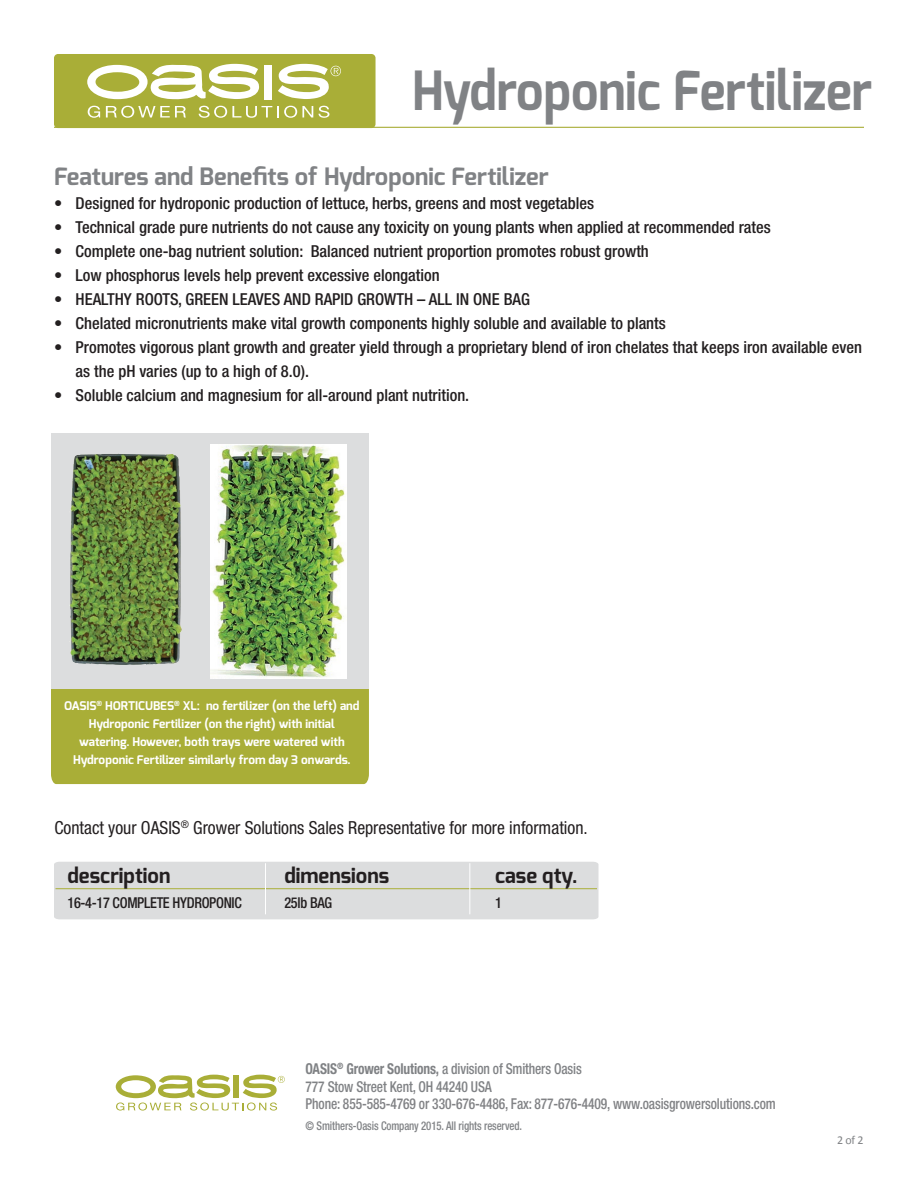
<style>
.page{position:relative;width:918px;height:1188px;background:#fff}
.page>*{position:absolute;margin:0;border:0;box-sizing:border-box;transform-origin:0 0}
.t1{font:700 54px "Exo";color:#808285;scale:.91 1}
.t2{font:700 24px "Exo";color:#808285}
.t3{font:700 21px "Exo";color:#231f20}
.t4{font:condensed 18px "Helvetica Neue";color:#231f20}
.t5{font:500 condensed 16.5px/24px "Helvetica Neue";color:#231f20}
.t6{font:500 condensed 15px "Helvetica Neue";letter-spacing:-.01em;color:#818285;scale:.9 1}
.t7{font:500 condensed 15px/18px "Helvetica Neue";letter-spacing:-.01em;color:#808285;scale:.9 1}
.t8{font:500 condensed 15px "Helvetica Neue";letter-spacing:-.02em;color:#231f20;scale:.95 1}
.t9{font:700 12px/18px "Exo";color:#fff;text-align:center}
.t10{font:500 condensed 12px "Helvetica Neue";letter-spacing:-.01em;color:#808285;scale:.9 1}
.t11{font:12px "Calibri";color:#808285}
.s1{font-weight:700}
</style>
<div class="page">
<hr style="left:54px;top:127px;width:810px;height:1px;background:#a9ae37">
<div style="left:54px;top:54px;width:322px;height:74px;background:#a9ae37;border-radius:4px"></div>
<svg style="left:116px;top:1074px;width:169px;height:37px"></svg>
<div style="left:54px;top:862px;width:544px;height:57px;background:#dcddde"></div>
<hr style="left:56px;top:888px;width:541px;height:1px;background:#a9ae37">
<hr style="left:265px;top:863px;width:1px;height:51px;background:#fff">
<hr style="left:470px;top:863px;width:1px;height:51px;background:#fff">
<div style="left:51px;top:689px;width:318px;height:95px;background:#a9ae37"></div>
<div style="left:51px;top:433px;width:318px;height:256px;background:#dcddde"></div>
<img style="left:69px;top:453px;width:113px;height:212px">
<img style="left:211px;top:445px;width:135px;height:233px">
<div style="left:264px;top:65px;width:8px;height:34px;background:#fff"></div>
<svg style="left:87px;top:64px;width:172px;height:36px"></svg>
<svg style="left:278px;top:64px;width:63px;height:35px"></svg>
<svg style="left:88px;top:106px;width:12px;height:12px"></svg>
<svg style="left:106px;top:106px;width:80px;height:12px"></svg>
<svg style="left:199px;top:106px;width:114px;height:12px"></svg>
<svg style="left:319px;top:106px;width:10px;height:12px"></svg>
<h1 class="t1" style="left:412px;top:56px;width:507px">Hydroponic Fertilizer</h1>
<h2 class="t2" style="left:54px;top:161px;width:496px">Features and Benefits of Hydroponic Fertilizer</h2>
<p class="t5" style="left:54px;top:191px;width:542px">• Designed for hydroponic production of lettuce, herbs, greens and most vegetables</p>
<p class="t5" style="left:54px;top:215px;width:718px">• Technical grade pure nutrients do not cause any toxicity on young plants when applied at recommended rates</p>
<p class="t5" style="left:54px;top:239px;width:596px">• Complete one-bag nutrient solution: Balanced nutrient proportion promotes robust growth</p>
<p class="t5" style="left:54px;top:263px;width:387px">• Low phosphorus levels help prevent excessive elongation</p>
<p class="t5" style="left:54px;top:287px;width:477px">• HEALTHY ROOTS, GREEN LEAVES AND RAPID GROWTH – ALL IN ONE BAG</p>
<p class="t5" style="left:54px;top:311px;width:613px">• Chelated micronutrients make vital growth components highly soluble and available to plants</p>
<p class="t5" style="left:76px;top:335px;width:788px;text-indent:-22px">• Promotes vigorous plant growth and greater yield through a proprietary blend of iron chelates that keeps iron available even as the pH varies (up to a high of 8.0).</p>
<p class="t5" style="left:54px;top:383px;width:417px">• Soluble calcium and magnesium for all-around plant nutrition.</p>
<p class="t9" style="left:64px;top:696px;width:297px">OASIS<sup>®</sup> HORTICUBES<sup>®</sup> XL: no fertilizer (on the left) and Hydroponic Fertilizer (on the right) with initial watering. However, both trays were watered with Hydroponic Fertilizer similarly from day 3 onwards.</p>
<p class="t4" style="left:54px;top:817px;width:535px">Contact your OASIS<sup>®</sup> Grower Solutions Sales Representative for more information.</p>
<p class="t3" style="left:68px;top:862px;width:104px">description</p>
<p class="t3" style="left:284px;top:862px;width:106px">dimensions</p>
<p class="t3" style="left:495px;top:862px;width:84px">case qty.</p>
<p class="t8" style="left:68px;top:894px;width:185px">16-4-17 COMPLETE HYDROPONIC</p>
<p class="t8" style="left:284px;top:894px;width:52px">25lb BAG</p>
<p class="t8" style="left:495px;top:894px;width:9px">1</p>
<p class="t7" style="left:306px;top:1060px;width:308px"><span class="s1">OASIS</span><sup>®</sup> <span class="s1">Grower Solutions,</span> a division of Smithers Oasis<br>777 Stow Street Kent, OH 44240 USA</p>
<p class="t6" style="left:306px;top:1094px;width:524px">Phone: 855-585-4769 or 330-676-4486, Fax: 877-676-4409, www.oasisgrowersolutions.com</p>
<p class="t10" style="left:306px;top:1118px;width:242px">© Smithers-Oasis Company 2015. All rights reserved.</p>
<p class="t11" style="left:837px;top:1132px;width:28px">2 of 2</p>
</div>
